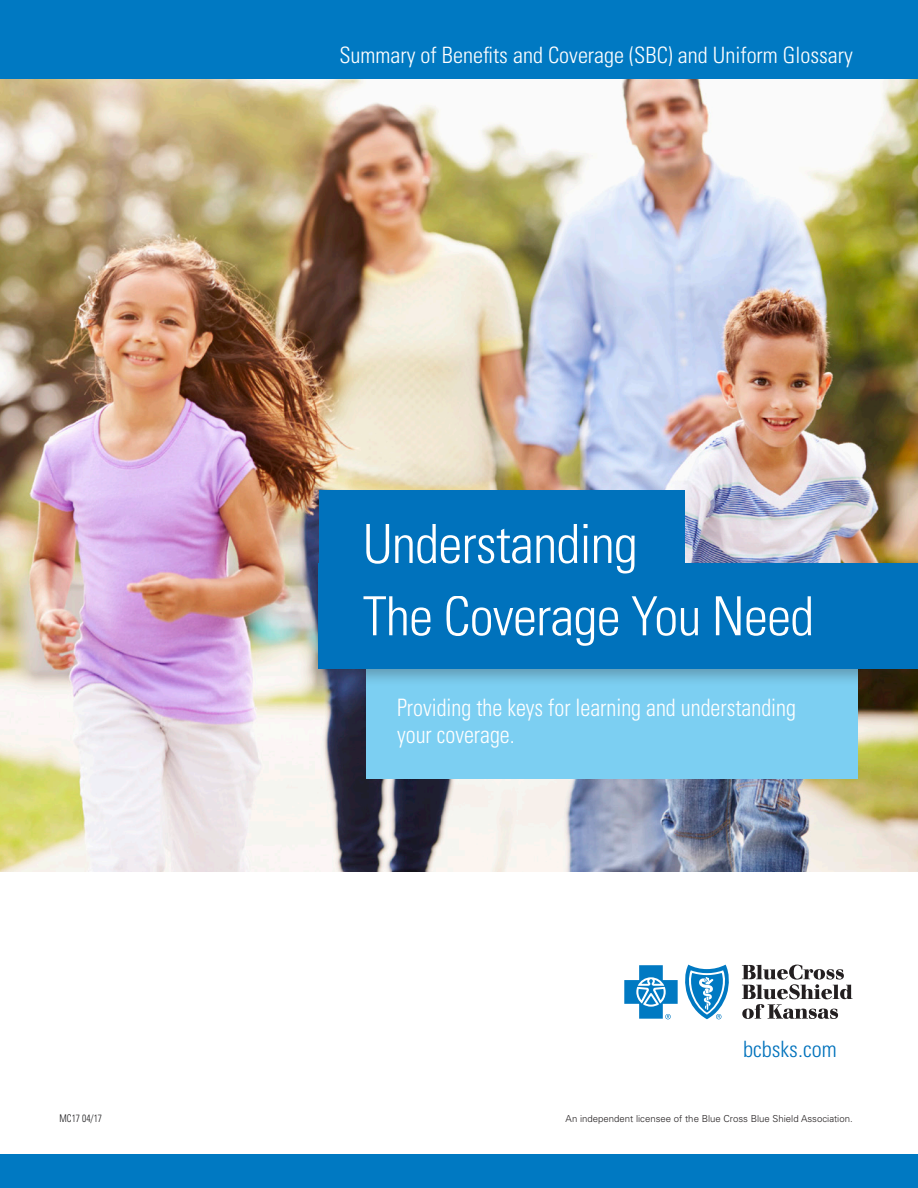
<style>
.page{position:relative;width:918px;height:1188px;background:#fff}
.page>*{position:absolute;margin:0;border:0;box-sizing:border-box;transform-origin:0 0}
.t1{font:300 condensed 54px "Univers LT Std";letter-spacing:-.015em;color:#fff}
.t2{font:300 condensed 24px/27px "Univers LT Std";color:#fff;scale:.93 1}
.t3{font:300 condensed 22.5px "Univers LT Std";color:#fff}
.t4{font:300 condensed 22.5px "Univers LT Std";color:#0072bc}
.t5{font:300 condensed 10.5px "Univers LT Std";color:#181719;scale:.9 1}
.t6{font:300 9.6px "Univers LT Std";color:#231f20}
</style>
<div class="page">
<div style="left:0;top:1155px;width:918px;height:33px;background:#0079c2"></div>
<div style="left:0;top:0;width:918px;height:80px;background:#0079c2"></div>
<svg style="left:742px;top:965px;width:110px;height:54px"></svg>
<svg style="left:624px;top:965px;width:54px;height:54px"></svg>
<svg style="left:685px;top:965px;width:44px;height:54px"></svg>
<img style="left:0;top:80px;width:918px;height:792px">
<div style="left:367px;top:668px;width:491px;height:111px;background:#7ccff2"></div>
<div style="left:306px;top:557px;width:612px;height:130px;background:#231f20;opacity:.3"></div>
<div style="left:319px;top:563px;width:599px;height:105px;background:#0072bc"></div>
<div style="left:319px;top:491px;width:366px;height:105px;background:#0072bc"></div>
<p class="t5" style="left:60px;top:1112px;width:49px">MC17 04/17</p>
<h3 class="t3" style="left:339px;top:41px;width:515px">Summary of Benefits and Coverage (SBC) and Uniform Glossary</h3>
<h1 class="t1" style="left:363px;top:512px;width:277px">Understanding</h1>
<h1 class="t1" style="left:363px;top:584px;width:453px">The Coverage You Need</h1>
<h2 class="t2" style="left:397px;top:694px;width:431px">Providing the keys for learning and understanding your coverage.</h2>
<h3 class="t4" style="left:743px;top:1036px;width:95px">bcbsks.com</h3>
<p class="t6" style="left:566px;top:1113px;width:289px">An independent licensee of the Blue Cross Blue Shield Association.</p>
</div>
